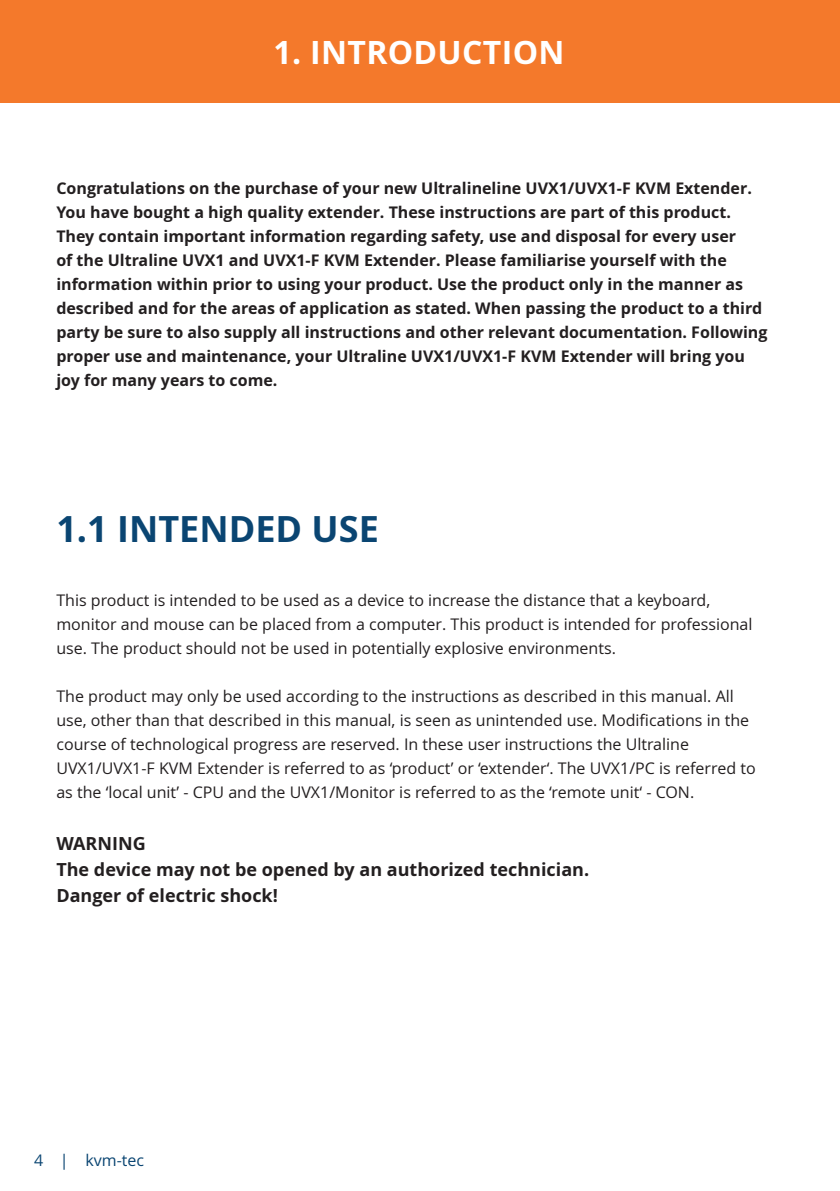
<style>
.page{position:relative;width:840px;height:1191px;background:#fff}
.page>*{position:absolute;margin:0;border:0;box-sizing:border-box;transform-origin:0 0}
.t1{font:700 36px "Open Sans";color:#0a4572}
.t2{font:700 32px "Open Sans";color:#fff}
.t3{font:700 18px/26px "Open Sans";color:#231f20}
.t4{font:700 16px/24px "Open Sans";color:#231f20}
.t5{font:16px/24px "Open Sans";color:#231f20}
.t6{font:16px "Open Sans";color:#0a4572}
</style>
<div class="page">
<div style="left:0;top:0;width:839px;height:102px;background:#f4792b"></div>
<h2 class="t2" style="left:273px;top:34px;width:71px">1. Introd</h2>
<h2 class="t2" style="left:437px;top:34px;width:46px">uction</h2>
<p class="t4" style="left:56px;top:176px;width:712px">Congratulations on the purchase of your new U ltralineline UVX1/UVX1-F KVM Extender.<br>You have bought a high quality extender. These instructions are part of this product.<br>They contain important information regarding safety, use and disposal for every user<br>of the U ltraline UVX1 and UVX1-F KVM Extender. Please familiarise yourself with the information within prior to using your product. Use the product only in the manner as described and for the areas of application as stated. When passing the product to a third party be sure to also supply all instructions and other relevant documentation. Following proper use and maintenance, your U ltraline UVX1/UVX1-F KVM Extender will bring you joy for many years to come.</p>
<h1 class="t1" style="left:56px;top:508px;width:98px">1.1 Intended</h1>
<h1 class="t1" style="left:311px;top:508px;width:22px">Use</h1>
<p class="t5" style="left:56px;top:588px;width:697px">This product is intended to be used as a device to increase the distance that a keyboard, monitor and mouse can be placed from a computer. This product is intended for professional use. The product should not be used in potentially explosive environments.</p>
<p class="t5" style="left:56px;top:684px;width:700px">The product may only be used according to the instructions as described in this manual. All use, other than that described in this manual, is seen as unintended use. Modifications in the course of technological progress are reserved. In these user instructions the Ultraline UVX1/UVX1-F KVM Extender is referred to as ‘product’ or ‘extender‘. The UVX1/PC is referred to as the ‘local unit’ - CPU and the UVX1/Monitor is referred to as the ‘remote unit‘ - CON.</p>
<p class="t3" style="left:56px;top:831px;width:534px">WARNING<br>The device may not be opened by an authorized technician.<br>Danger of electric shock!</p>
<p class="t6" style="left:34px;top:1151px;width:111px">4 | kvm-tec</p>
</div>
